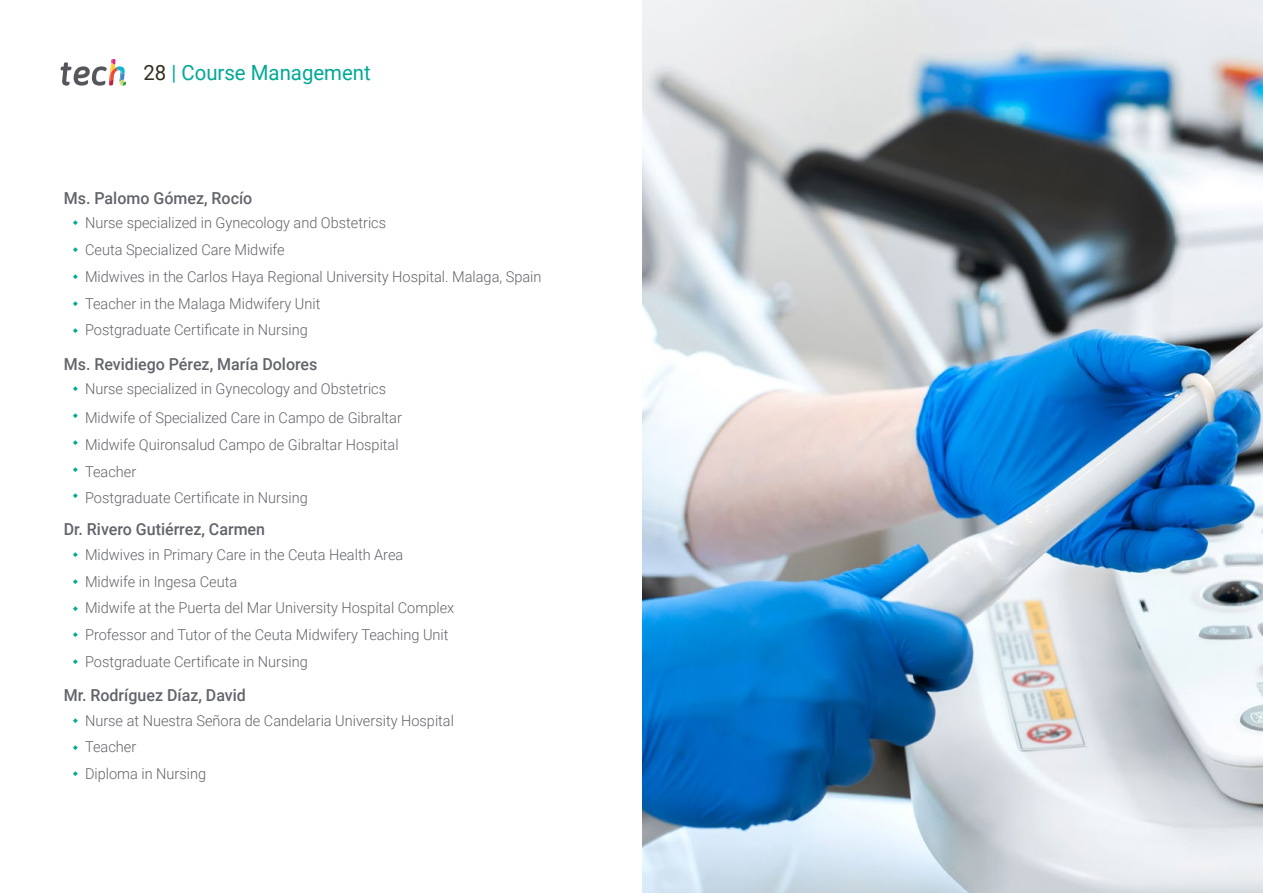
<style>
.page{position:relative;width:1263px;height:893px;background:#fff}
.page>*{position:absolute;margin:0;border:0;box-sizing:border-box;transform-origin:0 0}
.t1{font:21px "Roboto";color:#00a996}
.t2{font:500 16.5px "Roboto";color:#61646a}
.t3{font:300 15px/26.7px "Roboto";color:#61646a}
.s1{color:#312e20}
</style>
<div class="page">
<svg style="left:61px;top:59px;width:65px;height:27px"></svg>
<img style="left:642px;top:0;width:621px;height:893px">
<h1 class="t1" style="left:144px;top:57px;width:229px"><span class="s1">28</span> | Course Management</h1>
<p class="t2" style="left:64px;top:186px;width:190px">Ms. Palomo Gómez, Rocío</p>
<p class="t3" style="left:85px;top:209px;width:458px">Nurse specialized in Gynecology and Obstetrics<br>Ceuta Specialized Care Midwife<br>Midwives in the Carlos Haya Regional University Hospital. Malaga, Spain Teacher in the Malaga Midwifery Unit<br>Postgraduate Certificate in Nursing</p>
<p class="t2" style="left:64px;top:352px;width:255px">Ms. Revidiego Pérez, María Dolores</p>
<p class="t3" style="left:85px;top:374px;width:318px;line-height:29px">Nurse specialized in Gynecology and Obstetrics<br>Midwife of Specialized Care in Campo de Gibraltar</p>
<p class="t3" style="left:85px;top:431px;width:315px">Midwife Quironsalud Campo de Gibraltar Hospital<br>Teacher<br>Postgraduate Certificate in Nursing</p>
<p class="t2" style="left:64px;top:518px;width:203px">Dr. Rivero Gutiérrez, Carmen</p>
<p class="t3" style="left:85px;top:541px;width:371px">Midwives in Primary Care in the Ceuta Health Area Midwife in Ingesa Ceuta<br>Midwife at the Puerta del Mar University Hospital Complex Professor and Tutor of the Ceuta Midwifery Teaching Unit Postgraduate Certificate in Nursing</p>
<p class="t2" style="left:64px;top:684px;width:184px">Mr. Rodríguez Díaz, David</p>
<p class="t3" style="left:85px;top:706px;width:370px">Nurse at Nuestra Señora de Candelaria University Hospital<br>Teacher<br>Diploma in Nursing</p>
</div>
